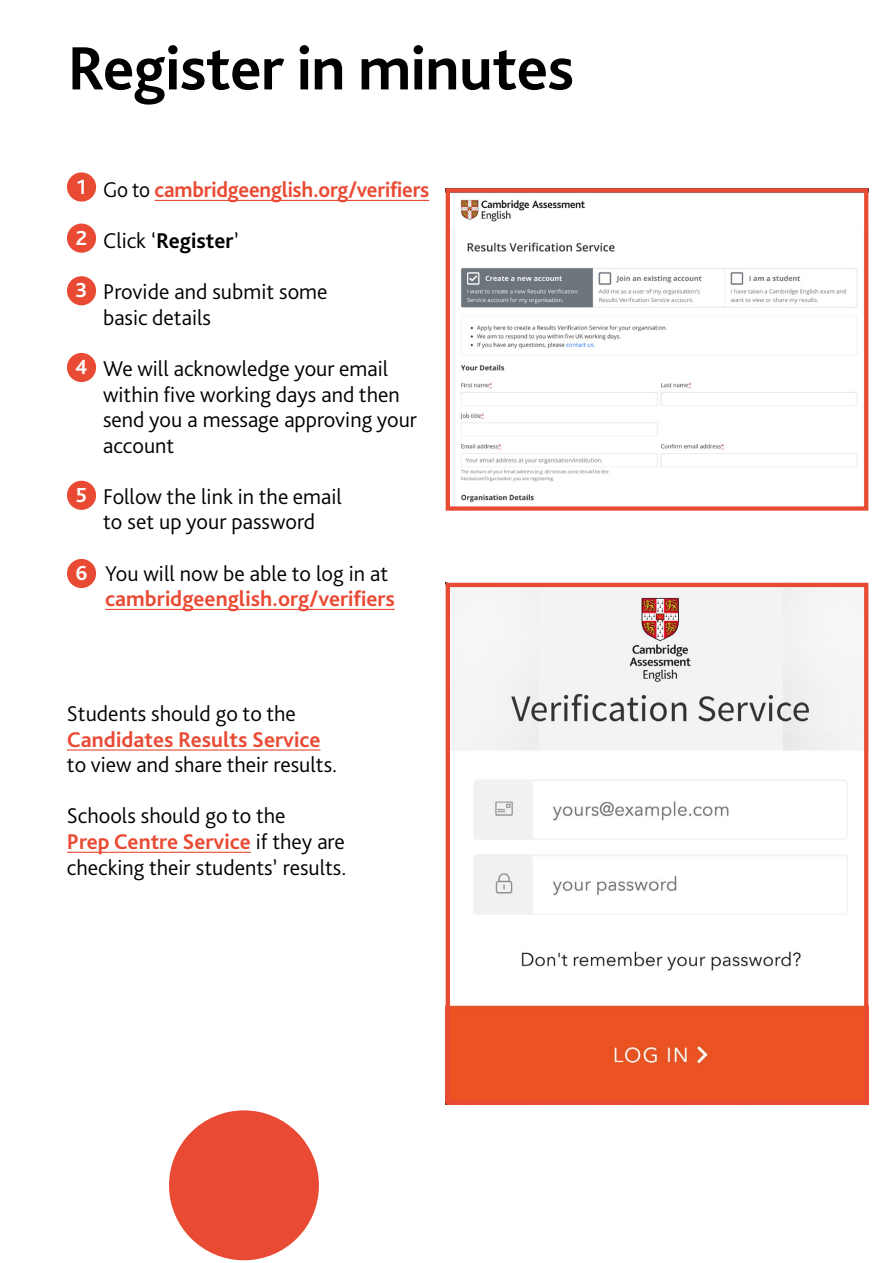
<style>
.page{position:relative;width:893px;height:1263px;background:#fff}
.page>*{position:absolute;margin:0;border:0;box-sizing:border-box;transform-origin:0 0}
.t1{font:700 63.9px "Bliss Pro";letter-spacing:-.01em;color:#000}
.t2{font:300 22.35px/25.5px "Bliss Pro";color:#000}
.t3{font:700 22.35px "Bliss Pro";color:#e94a34}
.t4{font:700 22.35px "Bliss Pro";color:#000}
.t5{font:700 21.3px "Bliss Pro";color:#fff}
.s1{font-weight:300;color:#000}
.s2{font-weight:300}
.s3{font-weight:700;color:#e94a34}
</style>
<div class="page">
<hr style="left:155px;top:200px;width:274px;height:1px;background:#e94a34">
<hr style="left:105px;top:609px;width:290px;height:1px;background:#e94a34">
<hr style="left:67px;top:749px;width:253px;height:1px;background:#e94a34">
<hr style="left:67px;top:852px;width:184px;height:1px;background:#e94a34">
<div style="left:67px;top:172px;width:29px;height:30px;background:#e94a34;border-radius:50%"></div>
<div style="left:67px;top:224px;width:29px;height:29px;background:#e94a34;border-radius:50%"></div>
<div style="left:67px;top:276px;width:29px;height:29px;background:#e94a34;border-radius:50%"></div>
<div style="left:67px;top:353px;width:29px;height:29px;background:#e94a34;border-radius:50%"></div>
<div style="left:67px;top:481px;width:29px;height:29px;background:#e94a34;border-radius:50%"></div>
<div style="left:67px;top:559px;width:29px;height:29px;background:#e94a34;border-radius:50%"></div>
<img style="left:460px;top:199px;width:397px;height:303px">
<div style="left:446px;top:188px;width:422px;height:323px;border:4px solid #e94a34"></div>
<img style="left:451px;top:588px;width:412px;height:511px">
<div style="left:446px;top:583px;width:422px;height:521px;border:4px solid #e94a34"></div>
<div style="left:169px;top:1110px;width:150px;height:150px;background:#e94a34;border-radius:50%"></div>
<h2 class="t1" style="left:67px;top:29px;width:508px">Register in minutes</h2>
<p class="t5" style="left:77px;top:173px;width:11px">1</p>
<p class="t5" style="left:76px;top:224px;width:13px">2</p>
<p class="t5" style="left:76px;top:277px;width:13px">3</p>
<p class="t5" style="left:75px;top:354px;width:14px">4</p>
<p class="t5" style="left:76px;top:482px;width:13px">5</p>
<p class="t5" style="left:76px;top:560px;width:14px">6</p>
<h3 class="t3" style="left:103px;top:176px;width:327px"><span class="s1">Go to</span> cambridgeenglish.org/verifiers</h3>
<p class="t4" style="left:103px;top:227px;width:137px"><span class="s2">Click ‘</span>Register<span class="s2">’</span></p>
<p class="t2" style="left:103px;top:279px;width:226px">Provide and submit some</p>
<p class="t2" style="left:103px;top:304px;width:109px">basic details</p>
<p class="t2" style="left:103px;top:355px;width:315px">We will acknowledge your email within five working days and then send you a message approving your account</p>
<p class="t2" style="left:103px;top:483px;width:240px">Follow the link in the email to set up your password</p>
<p class="t2" style="left:105px;top:560px;width:284px">You will now be able to log in at</p>
<p class="t3" style="left:105px;top:585px;width:291px">cambridgeenglish.org/verifiers</p>
<p class="t2" style="left:67px;top:700px;width:231px">Students should go to the</p>
<p class="t3" style="left:67px;top:725px;width:255px">Candidates Results Service</p>
<p class="t2" style="left:67px;top:751px;width:272px">to view and share their results.</p>
<p class="t2" style="left:67px;top:803px;width:281px">Schools should go to the<br><span class="s3">Prep Centre Service</span> if they are checking their students’ results.</p>
</div>
